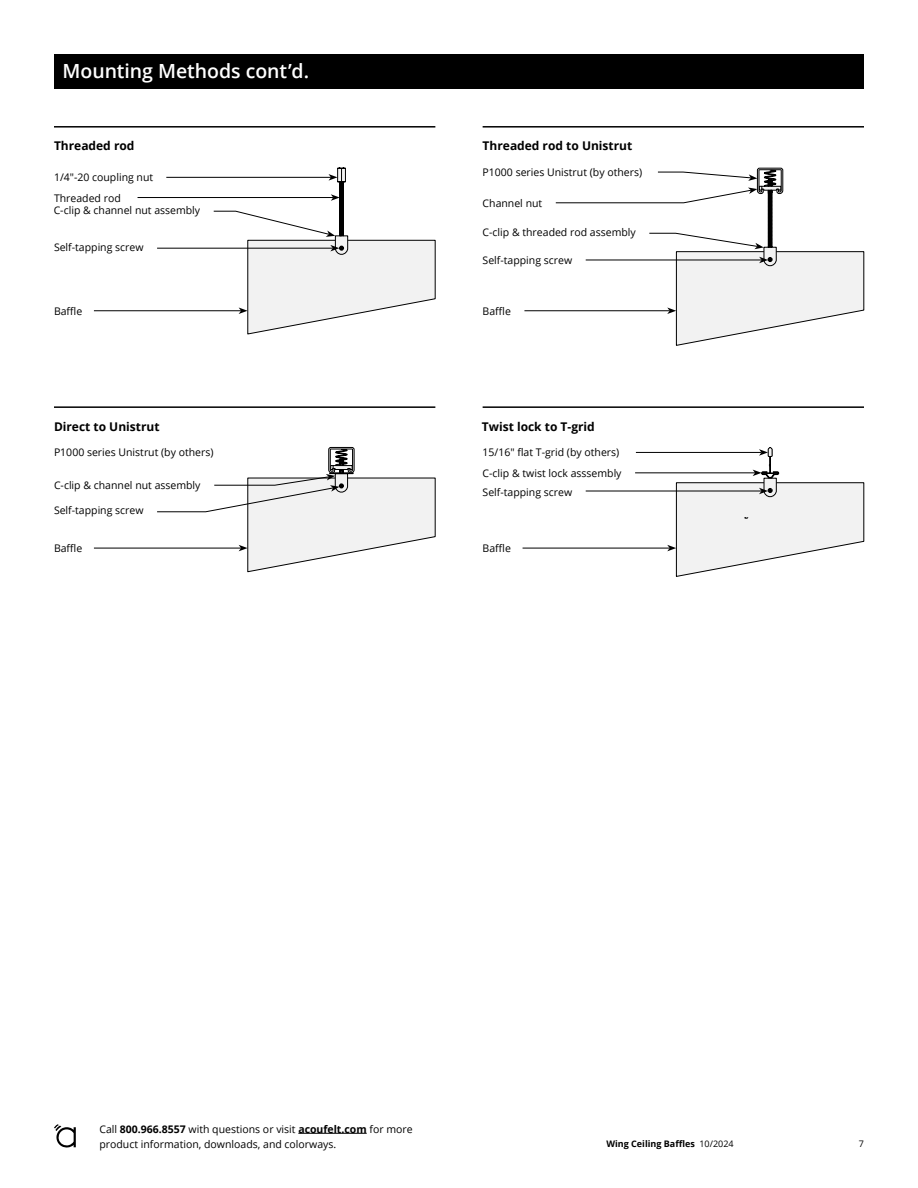
<style>
.page{position:relative;width:918px;height:1188px;background:#fff}
.page>*{position:absolute;margin:0;border:0;box-sizing:border-box;transform-origin:0 0}
.t1{font:600 19.5px "Open Sans";letter-spacing:-.005em;color:#fff}
.t2{font:700 12px "Open Sans";color:#000}
.t3{font:10.5px/15px "Open Sans";color:#000}
.t4{font:700 9px "Open Sans";color:#000}
.t5{font:9px "Open Sans";color:#000}
.s1{font-weight:700}
.s2{font-weight:400}
</style>
<div class="page">
<hr style="left:298px;top:1133px;width:69px;height:1px;background:#000">
<svg style="left:54px;top:1124px;width:22px;height:24px"></svg>
<hr style="left:54px;top:406px;width:381px;height:2px;background:#000">
<hr style="left:483px;top:406px;width:381px;height:2px;background:#000">
<hr style="left:54px;top:126px;width:381px;height:2px;background:#000">
<hr style="left:483px;top:126px;width:381px;height:2px;background:#000">
<hr style="left:94px;top:310px;width:147px;height:1px;background:#000">
<hr style="left:138px;top:197px;width:195px;height:1px;background:#000">
<hr style="left:166px;top:177px;width:165px;height:1px;background:#000">
<hr style="left:157px;top:248px;width:176px;height:1px;background:#000">
<svg style="left:213px;top:168px;width:223px;height:166px"></svg>
<hr style="left:636px;top:452px;width:125px;height:1px;background:#000">
<hr style="left:635px;top:473px;width:120px;height:1px;background:#000">
<hr style="left:586px;top:491px;width:175px;height:1px;background:#000">
<hr style="left:523px;top:548px;width:147px;height:1px;background:#000">
<hr style="left:524px;top:310px;width:146px;height:1px;background:#000">
<svg style="left:555px;top:168px;width:309px;height:178px"></svg>
<hr style="left:94px;top:548px;width:147px;height:1px;background:#000">
<svg style="left:157px;top:447px;width:279px;height:125px"></svg>
<svg style="left:667px;top:447px;width:197px;height:130px"></svg>
<div style="left:54px;top:54px;width:810px;height:34px;background:#000"></div>
<h1 class="t1" style="left:63px;top:57px;width:248px">Mounting Methods cont’d.</h1>
<p class="t2" style="left:54px;top:137px;width:82px">Threaded rod</p>
<p class="t2" style="left:483px;top:137px;width:151px">Threaded rod to Unistrut</p>
<p class="t3" style="left:54px;top:170px;width:101px">1/4"-20 coupling nut</p>
<p class="t3" style="left:54px;top:203px;width:148px">C-clip &amp; channel nut assembly</p>
<p class="t3" style="left:54px;top:239px;width:91px">Self-tapping screw</p>
<p class="t3" style="left:54px;top:190px;width:68px">Threaded rod</p>
<p class="t3" style="left:483px;top:165px;width:161px">P1000 series Unistrut (by others)</p>
<p class="t3" style="left:483px;top:195px;width:61px">Channel nut</p>
<p class="t3" style="left:483px;top:224px;width:155px">C-clip &amp; threaded rod assembly</p>
<p class="t3" style="left:483px;top:252px;width:91px">Self-tapping screw</p>
<p class="t3" style="left:54px;top:303px;width:30px">Baffle</p>
<p class="t3" style="left:483px;top:303px;width:30px">Baffle</p>
<p class="t2" style="left:54px;top:418px;width:107px">Direct to Unistrut</p>
<p class="t2" style="left:482px;top:418px;width:115px">Twist lock to T-grid</p>
<p class="t3" style="left:54px;top:444px;width:161px">P1000 series Unistrut (by others)</p>
<p class="t3" style="left:54px;top:477px;width:148px">C-clip &amp; channel nut assembly</p>
<p class="t3" style="left:54px;top:503px;width:91px">Self-tapping screw</p>
<p class="t3" style="left:54px;top:541px;width:30px">Baffle</p>
<p class="t3" style="left:483px;top:442px;width:140px;line-height:20.4px">15/16" flat T-grid (by others)<br>C-clip &amp; twist lock asssembly</p>
<p class="t3" style="left:483px;top:484px;width:91px">Self-tapping screw</p>
<p class="t3" style="left:483px;top:541px;width:30px">Baffle</p>
<p class="t3" style="left:99px;top:1121px;width:315px">Call <span class="s1">800.966.8557</span> with questions or visit <span class="s1">acoufelt.com</span> for more product information, downloads, and colorways.</p>
<p class="t4" style="left:606px;top:1138px;width:129px">Wing Ceiling Baffles <span class="s2">10/2024</span></p>
<p class="t5" style="left:859px;top:1138px;width:7px">7</p>
</div>
